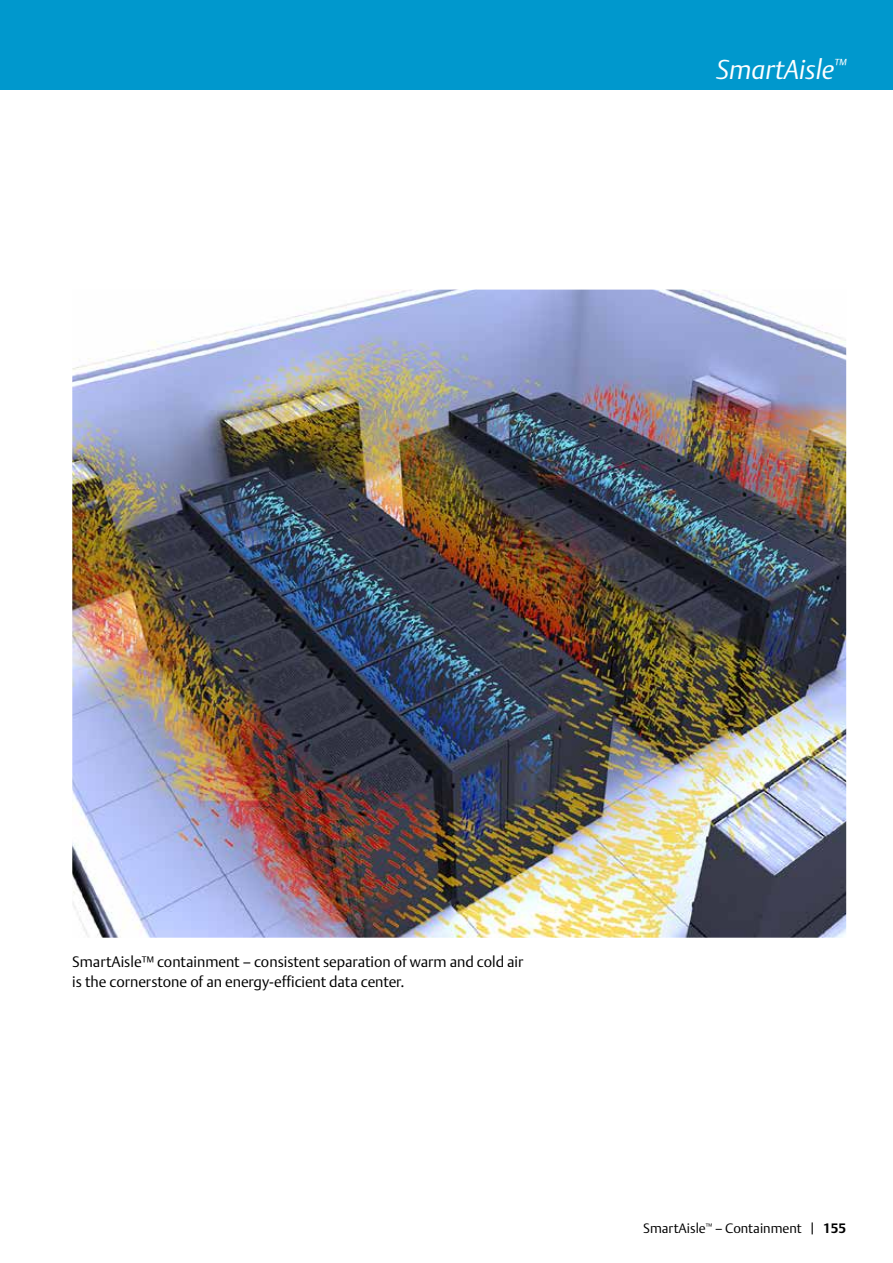
<style>
.page{position:relative;width:893px;height:1263px;background:#fff}
.page>*{position:absolute;margin:0;border:0;box-sizing:border-box;transform-origin:0 0}
.t1{font:italic 300 27px "DTL Argo T";color:#fff}
.t2{font:300 15px/19.5px "DTL Argo T";color:#000}
.t3{font:300 13.5px "DTL Argo T";color:#000}
.s1{font-weight:700}
</style>
<div class="page">
<div style="left:0;top:0;width:893px;height:89px;background:#0098cd"></div>
<img style="left:72px;top:290px;width:774px;height:648px">
<h1 class="t1" style="left:716px;top:53px;width:131px">SmartAisle<sup>™</sup></h1>
<p class="t2" style="left:72px;top:952px;width:453px">SmartAisle™ containment – consistent separation of warm and cold air is the cornerstone of an energy-efficient data center.</p>
<p class="t3" style="left:643px;top:1220px;width:204px">SmartAisle<sup>™</sup> – Containment | <span class="s1">155</span></p>
</div>
